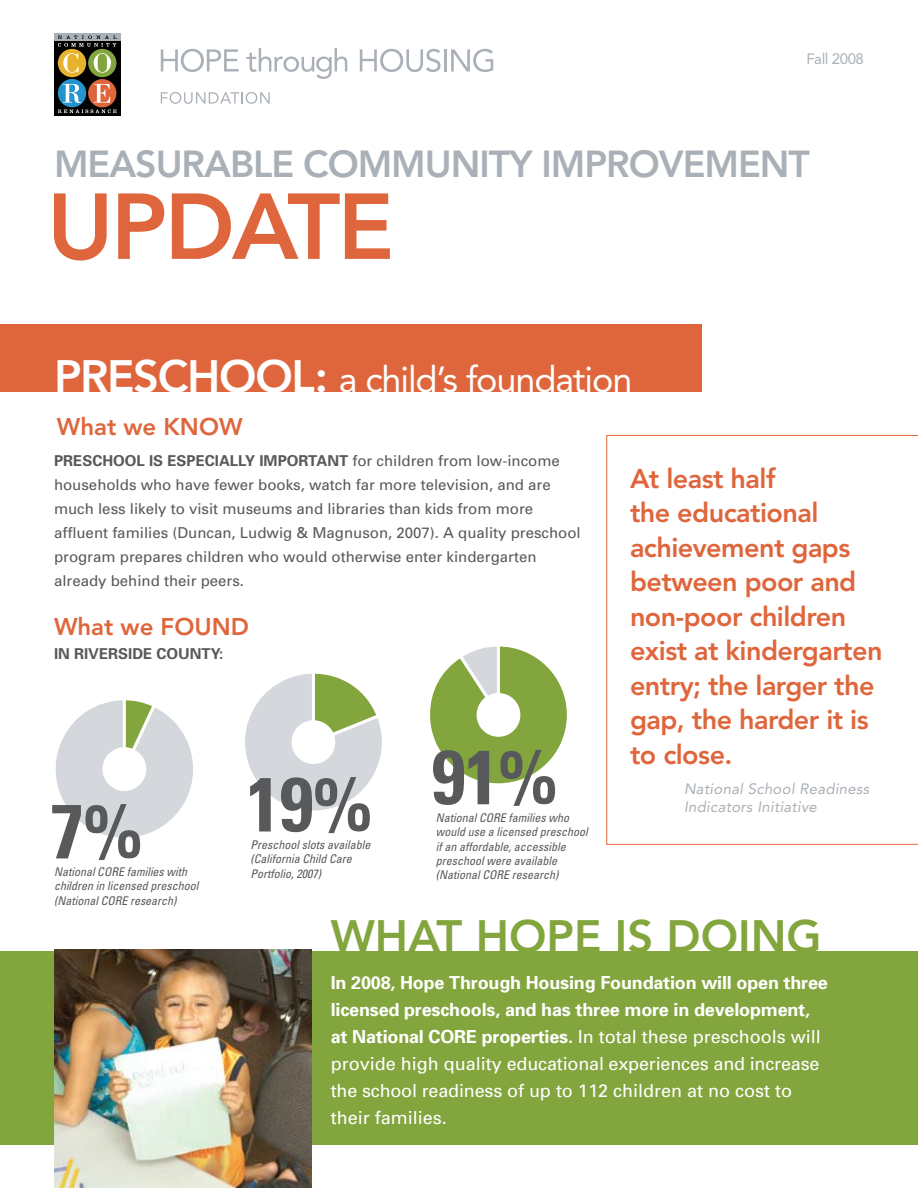
<style>
.page{position:relative;width:918px;height:1188px;background:#fff}
.page>*{position:absolute;margin:0;border:0;box-sizing:border-box;transform-origin:0 0}
.t1{font:700 condensed 76.5px "Univers";color:#58595b}
.t2{font:800 45px "Avenir";color:#83a53e}
.t3{font:800 37.35px "Avenir";letter-spacing:-.025em;color:#aab0b7}
.t4{font:36px "Avenir";letter-spacing:-.03em;color:#fff}
.t5{font:800 27px/34.5px "Avenir";letter-spacing:-.02em;color:#df663c}
.t6{font:800 24px "Avenir";color:#df663c}
.t7{font:18px/27px "Univers";color:#fff}
.t8{font:15px/24px "Univers";color:#58595b}
.t9{font:italic 15px/18px "Avenir";letter-spacing:.02em;color:#aab0b7}
.t10{font:700 15px "Univers";color:#58595b}
.t11{font:15px "Avenir";letter-spacing:-.025em;color:#aab0b7}
.t12{font:italic condensed 12px/14.2px "Univers";color:#58595b}
.s1{font-weight:800;font-size:45px}
.s2{font-weight:700}
</style>
<div class="page">
<div style="left:0;top:324px;width:702px;height:68px;background:#df663c"></div>
<svg style="left:54px;top:193px;width:336px;height:68px"></svg>
<div style="left:54px;top:34px;width:66px;height:75px;background:#aab0b7"></div>
<div style="left:54px;top:41px;width:66px;height:75px;background:#000"></div>
<svg style="left:58px;top:35px;width:58px;height:12px"></svg>
<div style="left:58px;top:49px;width:28px;height:28px;background:#e7b22d;border-radius:50%"></div>
<div style="left:88px;top:49px;width:28px;height:28px;background:#83a53e;border-radius:50%"></div>
<div style="left:58px;top:79px;width:28px;height:28px;background:#2594cd;border-radius:50%"></div>
<div style="left:88px;top:79px;width:28px;height:28px;background:#df663c;border-radius:50%"></div>
<svg style="left:63px;top:53px;width:15px;height:20px"></svg>
<svg style="left:94px;top:53px;width:17px;height:20px"></svg>
<svg style="left:63px;top:84px;width:18px;height:19px"></svg>
<svg style="left:94px;top:84px;width:16px;height:19px"></svg>
<svg style="left:58px;top:109px;width:58px;height:4px"></svg>
<div style="left:0;top:951px;width:918px;height:194px;background:#83a53e"></div>
<svg style="left:606px;top:435px;width:312px;height:410px"></svg>
<svg style="left:161px;top:49px;width:78px;height:23px"></svg>
<svg style="left:246px;top:48px;width:101px;height:31px"></svg>
<svg style="left:360px;top:49px;width:81px;height:23px"></svg>
<hr style="left:444px;top:49px;width:3px;height:22px;background:#aab0b7">
<svg style="left:451px;top:49px;width:42px;height:23px"></svg>
<svg style="left:161px;top:92px;width:109px;height:12px"></svg>
<img style="left:54px;top:950px;width:258px;height:238px">
<svg style="left:55px;top:700px;width:138px;height:138px"></svg>
<div style="left:104px;top:749px;width:41px;height:40px;background:#fff;border-radius:50%"></div>
<div style="left:102px;top:747px;width:44px;height:44px;border:3px solid #fff;border-radius:50%"></div>
<svg style="left:245px;top:673px;width:137px;height:138px"></svg>
<div style="left:293px;top:722px;width:41px;height:41px;background:#fff;border-radius:50%"></div>
<div style="left:292px;top:720px;width:43px;height:44px;border:3px solid #fff;border-radius:50%"></div>
<svg style="left:430px;top:646px;width:137px;height:138px"></svg>
<div style="left:478px;top:695px;width:41px;height:40px;background:#fff;border-radius:50%"></div>
<div style="left:477px;top:693px;width:43px;height:44px;border:3px solid #fff;border-radius:50%"></div>
<p class="t11" style="left:806px;top:50px;width:59px">Fall 2008</p>
<h3 class="t3" style="left:54px;top:142px;width:757px">MEASURABLE COMMUNITY IMPROVEMENT</h3>
<h3 class="t4" style="left:54px;top:358px;width:580px"><span class="s1">PRESCHOOL:</span> a child’s foundation</h3>
<h3 class="t6" style="left:57px;top:413px;width:187px">What we KNOW</h3>
<p class="t8" style="left:54px;top:449px;width:528px"><span class="s2">PRESCHOOL IS ESPECIALLY IM PORTANT</span> for children from low-income households who have fewer books, watch far more television, and are much less likely to visit museums and libraries than kids from more affluent families (Duncan, Ludwig &amp; Magnuson, 2007). A quality preschool program prepares children who would otherwise enter kindergarten already behind their peers.</p>
<h3 class="t6" style="left:54px;top:613px;width:197px">What we FOUND</h3>
<p class="t10" style="left:54px;top:644px;width:171px">IN RIVERSIDE COUNTY:</p>
<h3 class="t5" style="left:630px;top:461px;width:254px">At least half<br>the educational achievement gaps between poor and non-poor children exist at kindergarten entry; the larger the gap, the harder it is to close.</h3>
<p class="t9" style="left:684px;top:779px;width:187px">National School Readiness<br>Indicators Initiative</p>
<h1 class="t1" style="left:432px;top:730px;width:127px">91%</h1>
<h1 class="t1" style="left:246px;top:757px;width:127px">19%</h1>
<h1 class="t1" style="left:50px;top:784px;width:94px">7%</h1>
<p class="t12" style="left:436px;top:810px;width:153px">National CORE families who would use a licensed preschool if an affordable, accessible preschool were available (National CORE research)</p>
<p class="t12" style="left:251px;top:838px;width:121px">Preschool slots available (California Child Care<br>Portfolio, 2007)</p>
<p class="t12" style="left:54px;top:865px;width:146px">National CORE families with children in licensed preschool (National CORE research)</p>
<h2 class="t2" style="left:331px;top:910px;width:492px">WHAT HOPE IS DOING</h2>
<p class="t7" style="left:331px;top:969px;width:499px"><span class="s2">In 2008, Hope Through Housing Foundation will open three licensed preschools, and has three more in development, at National CORE properties.</span> In total these preschools will provide high quality educational experiences and increase the school readiness of up to 112 children at no cost to their families.</p>
</div>
